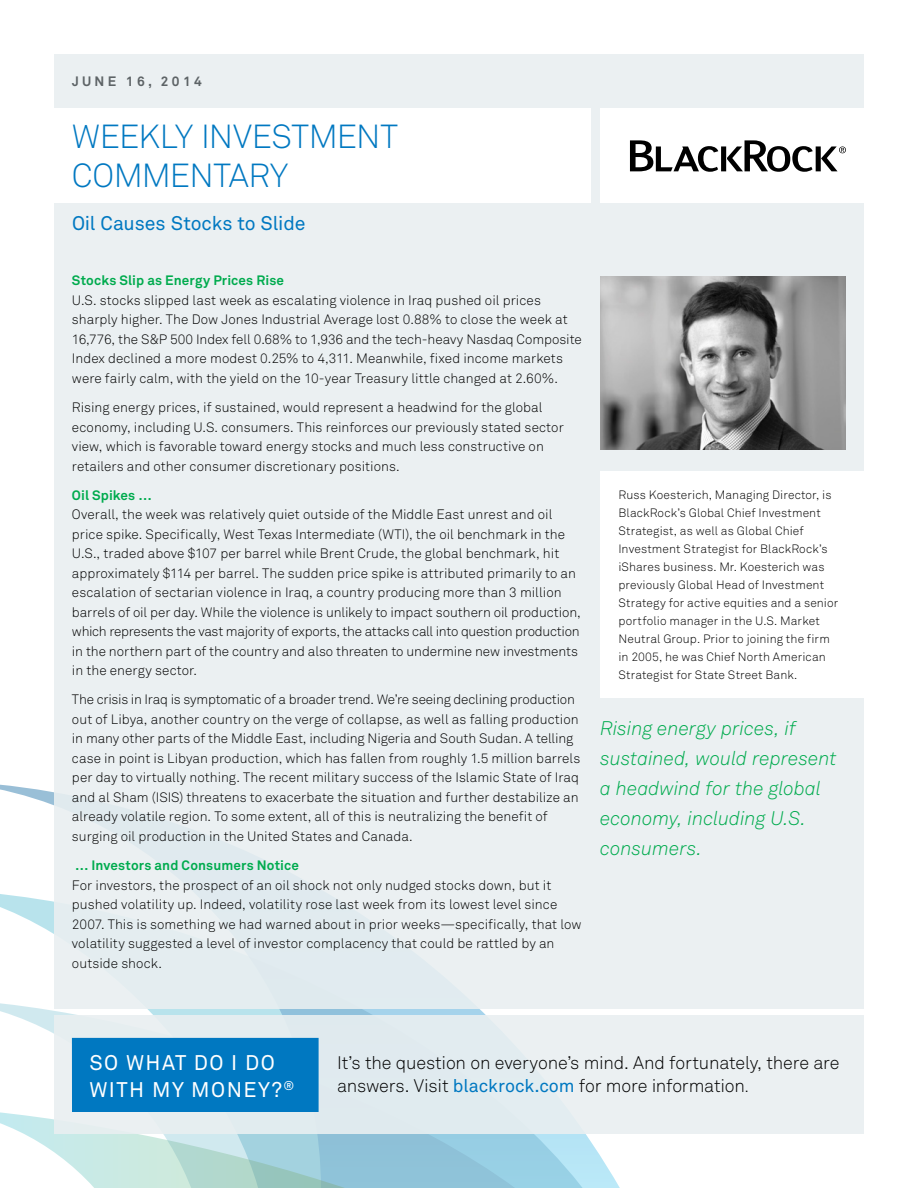
<style>
.page{position:relative;width:918px;height:1188px;background:#fff}
.page>*{position:absolute;margin:0;border:0;box-sizing:border-box;transform-origin:0 0}
.t1{font:33px "Akkurat Light Pro";color:#0078c1}
.t2{font:21px/27px "Akkurat Pro";letter-spacing:.07em;color:#fff}
.t3{font:italic 19.5px/30px "Akkurat Light Pro";letter-spacing:-.005em;color:#00ab4e}
.t4{font:19.5px "Akkurat Pro";letter-spacing:-.005em;color:#0078c1}
.t5{font:18px/22.5px "Akkurat Light Pro";letter-spacing:-.01em;color:#000}
.t6{font:13.5px/19.5px "Akkurat Light Pro";color:#000}
.t7{font:700 13.5px "Akkurat Pro";letter-spacing:.01em;color:#00ab4e}
.t8{font:700 13.5px "Akkurat Pro";letter-spacing:.25em;color:#5d6366}
.t9{font:12px/18px "Akkurat Light Pro";letter-spacing:.01em;color:#000}
.s1{font-family:"Akkurat Pro";color:#0078c1}
.s2{font-size:15px}
</style>
<div class="page">
<svg style="left:0;top:784px;width:620px;height:404px"></svg>
<div style="left:54px;top:54px;width:810px;height:954px;background:#e9eff1"></div>
<div style="left:600px;top:108px;width:310px;height:94px;background:#fff"></div>
<svg style="left:630px;top:140px;width:216px;height:32px"></svg>
<div style="left:10px;top:108px;width:581px;height:94px;background:#fff"></div>
<div style="left:600px;top:471px;width:274px;height:227px;background:#fff"></div>
<img style="left:600px;top:276px;width:246px;height:174px">
<div style="left:54px;top:1016px;width:810px;height:118px;background:#e9eff1"></div>
<div style="left:72px;top:1038px;width:247px;height:74px;background:#0078c1"></div>
<p class="t8" style="left:72px;top:73px;width:131px">june 16, 2014</p>
<h1 class="t1" style="left:72px;top:116px;width:22px">weekl</h1>
<h1 class="t1" style="left:175px;top:116px;width:47px">y investment</h1>
<h1 class="t1" style="left:72px;top:155px;width:23px">commentar</h1>
<h1 class="t1" style="left:270px;top:155px;width:19px">y</h1>
<h3 class="t4" style="left:72px;top:212px;width:235px">Oil Causes Stocks to Slide</h3>
<p class="t7" style="left:72px;top:272px;width:214px">Stocks Slip as Energy Prices Rise</p>
<p class="t6" style="left:72px;top:291px;width:511px">U.S. stocks slipped last week as escalating violence in Iraq pushed oil prices sharply higher. The Dow Jones Industrial Average lost 0.88% to close the week at 16,776, the S&amp;P 500 Index fell 0.68% to 1,936 and the tech-heavy Nasdaq Composite Index declined a more modest 0.25% to 4,311. Meanwhile, fixed income markets were fairly calm, with the yield on the 10-year Treasury little changed at 2.60%.</p>
<p class="t6" style="left:72px;top:398px;width:493px">Rising energy prices, if sustained, would represent a headwind for the global economy, including U.S. consumers. This reinforces our previously stated sector view, which is favorable toward energy stocks and much less constructive on retailers and other consumer discretionary positions.</p>
<p class="t7" style="left:72px;top:487px;width:81px">Oil Spikes …</p>
<p class="t6" style="left:72px;top:505px;width:510px">Overall, the week was relatively quiet outside of the Middle East unrest and oil price spike. Specifically, West Texas Intermediate (WTI), the oil benchmark in the U.S., traded above $107 per barrel while Brent Crude, the global benchmark, hit approximately $114 per barrel. The sudden price spike is attributed primarily to an escalation of sectarian violence in Iraq, a country producing more than 3 million barrels of oil per day. While the violence is unlikely to impact southern oil production, which represents the vast majority of exports, the attacks call into question production in the northern part of the country and also threaten to undermine new investments in the energy sector.</p>
<p class="t6" style="left:72px;top:690px;width:510px">The crisis in Iraq is symptomatic of a broader trend. We’re seeing declining production out of Libya, another country on the verge of collapse, as well as falling production in many other parts of the Middle East, including Nigeria and South Sudan. A telling case in point is Libyan production, which has fallen from roughly 1.5 million barrels per day to virtually nothing. The recent military success of the Islamic State of Iraq and al Sham (ISIS) threatens to exacerbate the situation and further destabilize an already volatile region. To some extent, all of this is neutralizing the benefit of surging oil production in the United States and Canada.</p>
<p class="t7" style="left:75px;top:857px;width:226px">… Investors and Consumers Notice</p>
<p class="t6" style="left:72px;top:875px;width:511px">For investors, the prospect of an oil shock not only nudged stocks down, but it pushed volatility up. Indeed, volatility rose last week from its lowest level since 2007. This is something we had warned about in prior weeks—specifically, that low volatility suggested a level of investor complacency that could be rattled by an outside shock.</p>
<p class="t9" style="left:618px;top:486px;width:221px">Russ Koesterich, Managing Director, is BlackRock’s Global Chief Investment Strategist, as well as Global Chief Investment Strategist for BlackRock’s iShares business. Mr. Koesterich was previously Global Head of Investment Strategy for active equities and a senior portfolio manager in the U.S. Market Neutral Group. Prior to joining the firm in 2005, he was Chief North American Strategist for State Street Bank.</p>
<h3 class="t3" style="left:600px;top:713px;width:238px">Rising energy prices, if sustained, would represent a headwind for the global economy, including U.S. consumers.</h3>
<h2 class="t2" style="left:89px;top:1049px;width:207px">so what do i do with my money?<sup>®</sup></h2>
<h3 class="t5" style="left:337px;top:1052px;width:504px">It’s the question on everyone’s mind. And fortunately, there are answers. Visit <span class="s1">blackrock.com</span> for more information<span class="s2">.</span></h3>
</div>
